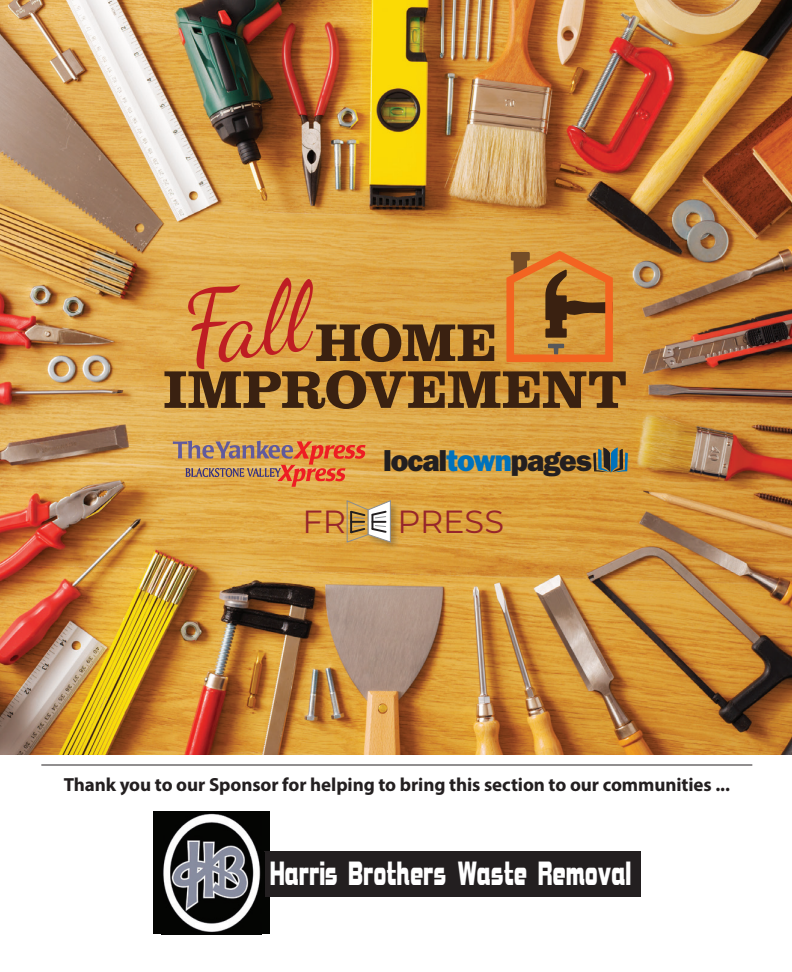
<style>
.page{position:relative;width:792px;height:972px;background:#fff}
.page>*{position:absolute;margin:0;border:0;box-sizing:border-box;transform-origin:0 0}
.t1{font:100px "Dancing Script OT";color:#be1e23}
.t2{font:35.7px "Bravura Display S Si";letter-spacing:.02em;color:#fff;scale:.57 1}
.t3{font:32px "Montserrat";color:#96262b}
.t4{font:800 30.4px "Franklin Gothic";letter-spacing:-.035em;color:#231f20}
.t5{font:700 19px "Myriad Pro";letter-spacing:-.005em;color:#231f20}
.s1{color:#0072bc}
</style>
<div class="page">
<img style="left:0;top:0;width:792px;height:755px">
<svg style="left:173px;top:441px;width:193px;height:46px;background:#d08e53"></svg>
<svg style="left:593px;top:447px;width:35px;height:26px"></svg>
<hr style="left:41px;top:765px;width:711px;height:1px;background:#231f20">
<div style="left:153px;top:812px;width:117px;height:122px;background:#040503"></div>
<img style="left:163px;top:813px;width:98px;height:119px">
<div style="left:265px;top:851px;width:376px;height:46px;background:#231f20"></div>
<div style="left:366px;top:499px;width:34px;height:52px;background:#231f20;opacity:.31"></div>
<svg style="left:346px;top:500px;width:45px;height:43px"></svg>
<svg style="left:506px;top:251px;width:107px;height:111px;background:#c67c30"></svg>
<svg style="left:316px;top:323px;width:178px;height:39px;background:#7e5725"></svg>
<svg style="left:164px;top:370px;width:462px;height:39px;background:#855d28"></svg>
<h1 class="t1" style="left:180px;top:271px;width:128px;rotate:-7deg">Fall</h1>
<h3 class="t4" style="left:383px;top:442px;width:210px">local<span class="s1">town</span>pages</h3>
<h3 class="t3" style="left:303px;top:500px;width:45px">FR</h3>
<h3 class="t3" style="left:397px;top:500px;width:108px">PRESS</h3>
<p class="t5" style="left:64px;top:772px;width:668px">Thank you to our Sponsor for helping to bring this section to our communities ...</p>
<h2 class="t2" style="left:270px;top:856px;width:634px">Harris Brothers Waste Removal</h2>
</div>
